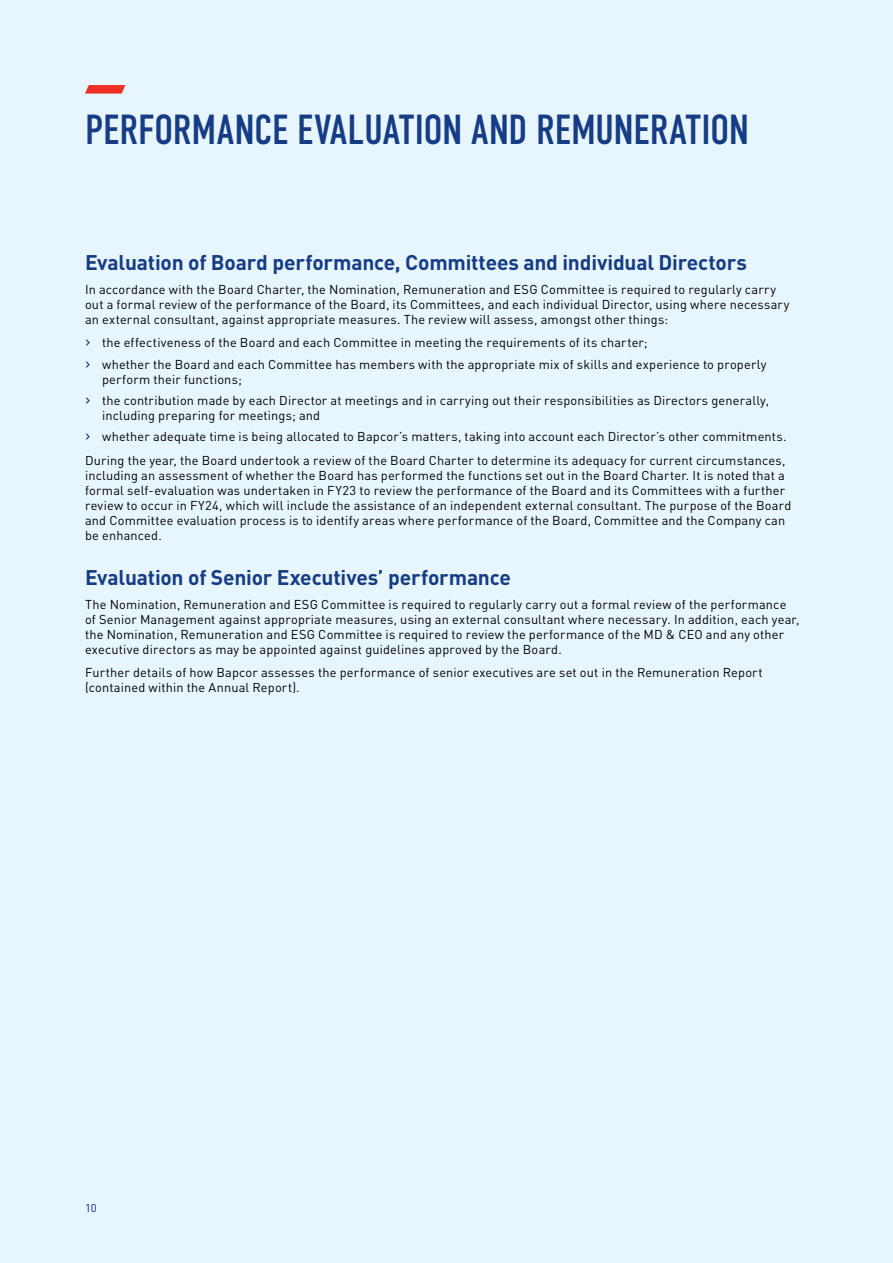
<style>
.page{position:relative;width:893px;height:1263px;background:#fff}
.page>*{position:absolute;margin:0;border:0;box-sizing:border-box;transform-origin:0 0}
.t1{font:42px "DIN Condensed";letter-spacing:-.01em;color:#153c85}
.t2{font:700 21px "DIN";letter-spacing:-.01em;color:#153c85}
.t3{font:12.75px/15px "DIN";letter-spacing:.015em;color:#000}
.t4{font:11.25px "DIN";color:#0a2968}
.s1{font-size:16.5px;color:#0a2968}
</style>
<div class="page">
<div style="left:0;top:0;width:892px;height:1263px;background:#e7f6fd"></div>
<svg style="left:85px;top:85px;width:40px;height:9px"></svg>
<h1 class="t1" style="left:85px;top:106px;width:666px">PERFORMANCE EVALUATION AND REMUNERATION</h1>
<h2 class="t2" style="left:85px;top:249px;width:663px">Evaluation of Board performance, Committees and individual Directors</h2>
<p class="t3" style="left:85px;top:281px;width:706px">In accordance with the Board Charter, the Nomination, Remuneration and ESG Committee is required to regularly carry out a formal review of the performance of the Board, its Committees, and each individual Director, using where necessary an external consultant, against appropriate measures. The review will assess, amongst other things:</p>
<p class="t3" style="left:85px;top:332px;width:683px;line-height:21.5px"><span class="s1">›</span> the effectiveness of the Board and each Committee in meeting the requirements of its charter;<br><span class="s1">›</span> whether the Board and each Committee has members with the appropriate mix of skills and experience to properly</p>
<p class="t3" style="left:85px;top:368px;width:685px;line-height:21.5px;text-indent:17px">perform their functions;<br><span class="s1">›</span> the contribution made by each Director at meetings and in carrying out their responsibilities as Directors generally,</p>
<p class="t3" style="left:85px;top:404px;width:703px;line-height:21.5px;text-indent:17px">including preparing for meetings; and<br><span class="s1">›</span> whether adequate time is being allocated to Bapcor’s matters, taking into account each Director’s other commitments.</p>
<p class="t3" style="left:85px;top:452px;width:708px">During the year, the Board undertook a review of the Board Charter to determine its adequacy for current circumstances, including an assessment of whether the Board has performed the functions set out in the Board Charter. It is noted that a formal self‑evaluation was undertaken in FY23 to review the performance of the Board and its Committees with a further review to occur in FY24, which will include the assistance of an independent external consultant. The purpose of the Board and Committee evaluation process is to identify areas where performance of the Board, Committee and the Company can be enhanced.</p>
<h2 class="t2" style="left:85px;top:564px;width:427px">Evaluation of Senior Executives’ performance</h2>
<p class="t3" style="left:85px;top:596px;width:716px">The Nomination, Remuneration and ESG Committee is required to regularly carry out a formal review of the performance of Senior Management against appropriate measures, using an external consultant where necessary. In addition, each year, the Nomination, Remuneration and ESG Committee is required to review the performance of the MD &amp; CEO and any other executive directors as may be appointed against guidelines approved by the Board.</p>
<p class="t3" style="left:85px;top:665px;width:679px">Further details of how Bapcor assesses the performance of senior executives are set out in the Remuneration Report (contained within the Annual Report).</p>
<p class="t4" style="left:85px;top:1201px;width:13px">10</p>
</div>
